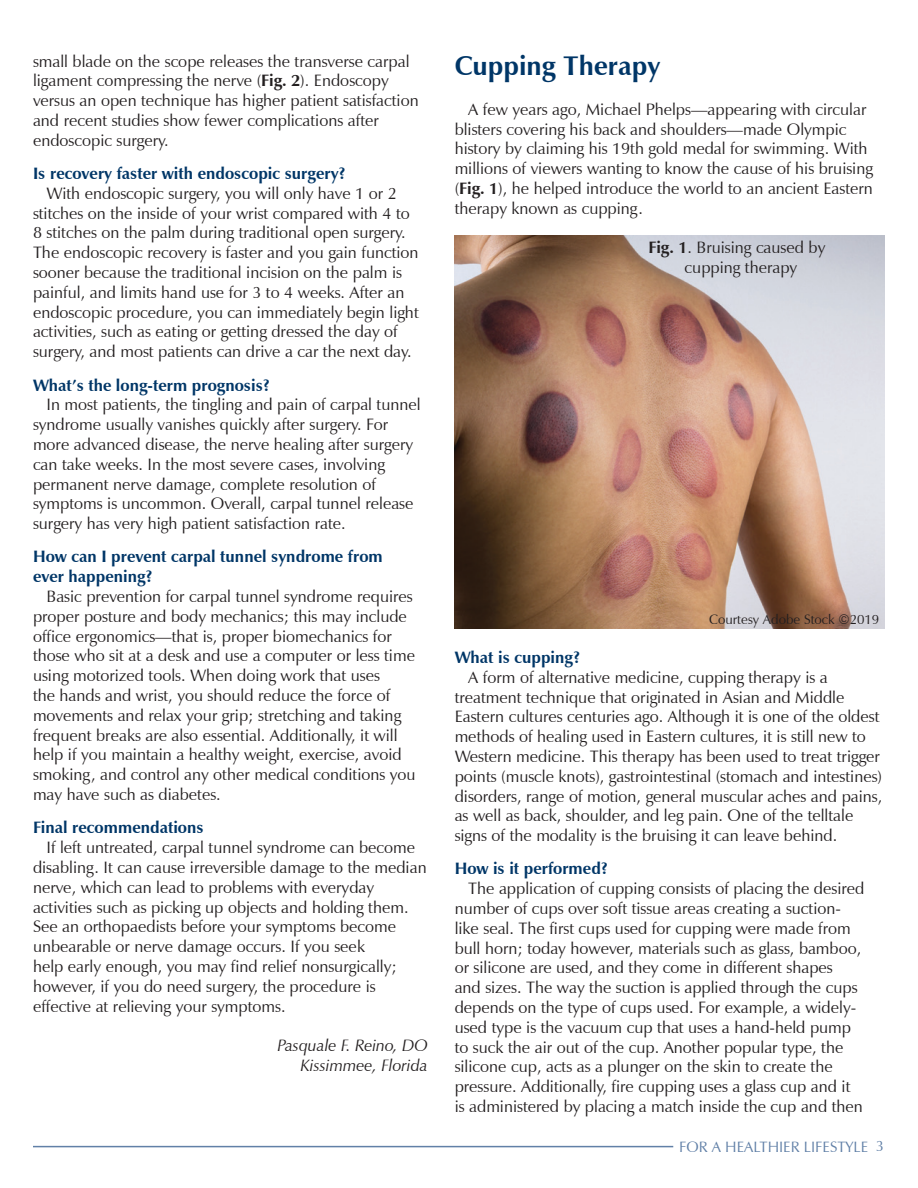
<style>
.page{position:relative;width:918px;height:1188px;background:#fff}
.page>*{position:absolute;margin:0;border:0;box-sizing:border-box;transform-origin:0 0}
.t1{font:700 27px "Zapf Humanist 601 BT";color:#003667}
.body{font:16.5px/19.8px "Zapf Humanist 601 BT";color:#231f20}
.par_heading{font:700 16.5px/19.8px "Zapf Humanist 601 BT";color:#003667}
.author{font:italic 16.5px "Zapf Humanist 601 BT";color:#231f20}
.t2{font:15px "Zapf Humanist 601 BT";color:#6180a7}
.copyright{font:13.5px "Zapf Humanist 601 BT";color:#231f20}
.s1{font-weight:700}
</style>
<div class="page">
<hr style="left:33px;top:1146px;width:640px;height:1px;background:#6180a7">
<img style="left:455px;top:236px;width:429px;height:392px">
<p class="body" style="left:33px;top:51px;width:387px">small blade on the scope releases the transverse carpal ligament compressing the nerve (<span class="s1">Fig. 2</span>). Endoscopy versus an open technique has higher patient satisfaction and recent studies show fewer complications after endoscopic surgery.</p>
<p class="par_heading" style="left:33px;top:163px;width:314px">Is recovery faster with endoscopic surgery?</p>
<p class="body" style="left:33px;top:183px;width:387px;text-indent:14px">With endoscopic surgery, you will only have 1 or 2 stitches on the inside of your wrist compared with 4 to 8 stitches on the palm during traditional open surgery.<br>The endoscopic recovery is faster and you gain function sooner because the traditional incision on the palm is painful, and limits hand use for 3 to 4 weeks. After an endoscopic procedure, you can immediately begin light activities, such as eating or getting dressed the day of surgery, and most patients can drive a car the next day.</p>
<p class="par_heading" style="left:33px;top:375px;width:239px">What’s the long-term prognosis?</p>
<p class="body" style="left:33px;top:395px;width:389px;text-indent:14px">In most patients, the tingling and pain of carpal tunnel syndrome usually vanishes quickly after surgery. For more advanced disease, the nerve healing after surgery can take weeks. In the most severe cases, involving permanent nerve damage, complete resolution of symptoms is uncommon. Overall, carpal tunnel release surgery has very high patient satisfaction rate.</p>
<p class="par_heading" style="left:33px;top:547px;width:351px">How can I prevent carpal tunnel syndrome from ever happening?</p>
<p class="body" style="left:33px;top:586px;width:384px;text-indent:14px">Basic prevention for carpal tunnel syndrome requires proper posture and body mechanics; this may include office ergonomics—that is, proper biomechanics for those who sit at a desk and use a computer or less time using motorized tools. When doing work that uses<br>the hands and wrist, you should reduce the force of movements and relax your grip; stretching and taking frequent breaks are also essential. Additionally, it will help if you maintain a healthy weight, exercise, avoid smoking, and control any other medical conditions you may have such as diabetes.</p>
<p class="par_heading" style="left:33px;top:818px;width:172px">Final recommendations</p>
<p class="body" style="left:33px;top:838px;width:395px;text-indent:14px">If left untreated, carpal tunnel syndrome can become disabling. It can cause irreversible damage to the median nerve, which can lead to problems with everyday activities such as picking up objects and holding them.<br>See an orthopaedists before your symptoms become unbearable or nerve damage occurs. If you seek<br>help early enough, you may find relief nonsurgically; however, if you do need surgery, the procedure is effective at relieving your symptoms.</p>
<p class="author" style="left:277px;top:1035px;width:152px">Pasquale F. Reino, DO</p>
<p class="author" style="left:301px;top:1055px;width:129px">Kissimmee, Florida</p>
<p class="t1" style="left:455px;top:49px;width:207px">Cupping Therapy</p>
<p class="body" style="left:455px;top:99px;width:420px;text-indent:14px">A few years ago, Michael Phelps—appearing with circular blisters covering his back and shoulders—made Olympic history by claiming his 19th gold medal for swimming. With millions of viewers wanting to know the cause of his bruising (<span class="s1">Fig. 1</span>), he helped introduce the world to an ancient Eastern therapy known as cupping.</p>
<p class="body" style="left:648px;top:238px;width:178px;text-align:center"><span class="s1">Fig. 1</span>. Bruising caused by cupping therapy</p>
<p class="copyright" style="left:709px;top:611px;width:172px">Courtesy Adobe Stock ©2019</p>
<p class="par_heading" style="left:455px;top:647px;width:127px">What is cupping?</p>
<p class="body" style="left:455px;top:667px;width:429px;text-indent:14px">A form of alternative medicine, cupping therapy is a treatment technique that originated in Asian and Middle Eastern cultures centuries ago. Although it is one of the oldest methods of healing used in Eastern cultures, it is still new to Western medicine. This therapy has been used to treat trigger points (muscle knots), gastrointestinal (stomach and intestines) disorders, range of motion, general muscular aches and pains, as well as back, shoulder, and leg pain. One of the telltale signs of the modality is the bruising it can leave behind.</p>
<p class="par_heading" style="left:455px;top:859px;width:155px">How is it performed?</p>
<p class="body" style="left:455px;top:879px;width:411px;text-indent:14px">The application of cupping consists of placing the desired number of cups over soft tissue areas creating a suction&shy;like seal. The first cups used for cupping were made from bull horn; today however, materials such as glass, bamboo, or silicone are used, and they come in different shapes<br>and sizes. The way the suction is applied through the cups depends on the type of cups used. For example, a widely&shy;used type is the vacuum cup that uses a hand-held pump to suck the air out of the cup. Another popular type, the silicone cup, acts as a plunger on the skin to create the pressure. Additionally, fire cupping uses a glass cup and it is administered by placing a match inside the cup and then</p>
<p class="t2" style="left:674px;top:1137px;width:211px">FOR A HEALTHIER LIFESTYLE 3</p>
<p class="t2" style="left:679px;top:1138px;width:191px">FOR A HEALTHIER LIFESTYLE</p>
</div>
